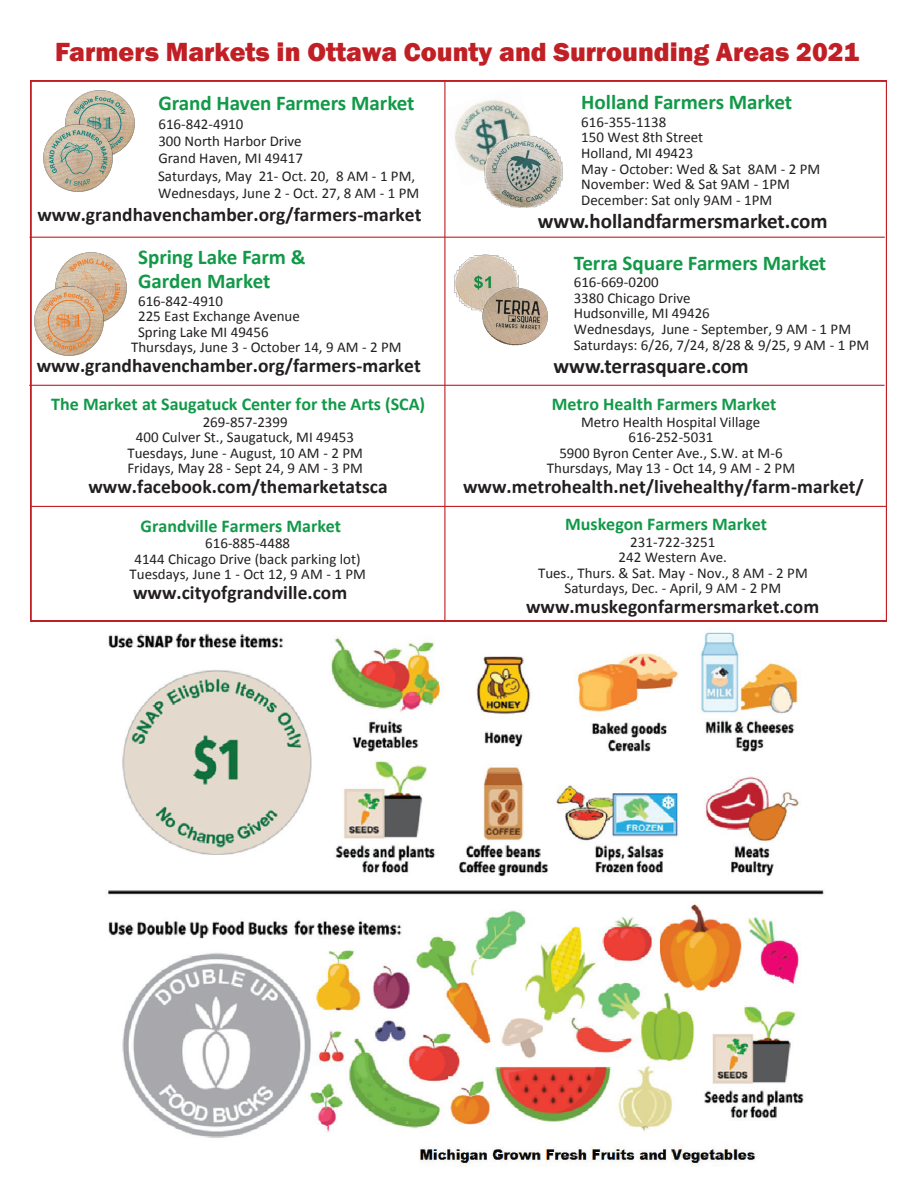
<style>
.page{position:relative;width:918px;height:1188px;background:#fff}
.page>*{position:absolute;margin:0;border:0;box-sizing:border-box;transform-origin:0 0}
.t1{font:800 27px "Franklin Gothic";color:#c02025}
.t2{font:700 21.15px "Calibri";letter-spacing:-.005em;color:#129948}
.t3{font:700 21.15px "Calibri";letter-spacing:-.005em;color:#231f20}
.t4{font:700 21px/24.5px "Calibri";letter-spacing:-.005em;color:#129948}
.t5{font:700 21px "Calibri";color:#231f20}
.t6{font:700 19.5px "Calibri";color:#231f20}
.t7{font:700 18px "Calibri";color:#129948}
.t8{font:15px/15.6px "Calibri";color:#231f20;text-align:center}
</style>
<div class="page">
<img style="left:102px;top:621px;width:730px;height:545px">
<svg style="left:31px;top:81px;width:856px;height:540px"></svg>
<img style="left:55px;top:252px;width:72px;height:71px">
<img style="left:33px;top:287px;width:71px;height:69px">
<hr style="left:29px;top:237px;width:856px;height:1px;background:#c02025">
<img style="left:439px;top:85px;width:103px;height:102px">
<img style="left:484px;top:134px;width:81px;height:73px">
<hr style="left:444px;top:81px;width:1px;height:540px;background:#c02025">
<img style="left:448px;top:249px;width:76px;height:68px">
<img style="left:482px;top:288px;width:67px;height:61px">
<img style="left:64px;top:89px;width:71px;height:69px">
<img style="left:43px;top:124px;width:70px;height:68px">
<hr style="left:29px;top:385px;width:856px;height:1px;background:#c02025">
<hr style="left:31px;top:506px;width:855px;height:1px;background:#c02025">
<h1 class="t1" style="left:55px;top:36px;width:805px">Farmers Markets in Ottawa County and Surrounding Areas 2021</h1>
<h2 class="t2" style="left:158px;top:94px;width:258px">Grand Haven Farmers Market</h2>
<p class="t8" style="left:158px;top:116px;width:263px;line-height:17.4px;text-align:left">616-842-4910<br>300 North Harbor Drive<br>Grand Haven, MI 49417<br>Saturdays, May 21- Oct. 20, 8 AM - 1 PM,<br>Wednesdays, June 2 - Oct. 27, 8 AM - 1 PM</p>
<h3 class="t6" style="left:37px;top:206px;width:386px">www.grandhavenchamber.org/farmers-market</h3>
<h3 class="t4" style="left:138px;top:246px;width:169px">Spring Lake Farm &amp;<br>Garden Market</h3>
<p class="t8" style="left:138px;top:294px;width:87px">616-842-4910</p>
<p class="t8" style="left:138px;top:310px;width:163px">225 East Exchange Avenue</p>
<p class="t8" style="left:138px;top:325px;width:132px">Spring Lake MI 49456</p>
<p class="t8" style="left:131px;top:341px;width:272px">Thursdays, June 3 - October 14, 9 AM - 2 PM</p>
<h3 class="t6" style="left:37px;top:357px;width:386px">www.grandhavenchamber.org/farmers-market</h3>
<p class="t7" style="left:51px;top:397px;width:375px">The Market at Saugatuck Center for the Arts (SCA)</p>
<p class="t8" style="left:127px;top:415px;width:237px">269-857-2399<br>400 Culver St., Saugatuck, MI 49453<br>Tuesdays, June - August, 10 AM - 2 PM<br>Fridays, May 28 - Sept 24, 9 AM - 3 PM</p>
<h3 class="t6" style="left:88px;top:478px;width:301px">www.facebook.com/themarketatsca</h3>
<p class="t7" style="left:141px;top:518px;width:202px">Grandville Farmers Market</p>
<p class="t8" style="left:130px;top:537px;width:238px">616-885-4488<br>4144 Chicago Drive (back parking lot)<br>Tuesdays, June 1 - Oct 12, 9 AM - 1 PM</p>
<h3 class="t6" style="left:133px;top:584px;width:215px">www.cityofgrandville.com</h3>
<h2 class="t2" style="left:581px;top:93px;width:212px">Holland Farmers Market</h2>
<p class="t8" style="left:581px;top:115px;width:241px;text-align:left">616-355-1138<br>150 West 8th Street<br>Holland, MI 49423<br>May - October: Wed &amp; Sat 8AM - 2 PM<br>November: Wed &amp; Sat 9AM - 1PM<br>December: Sat only 9AM - 1PM</p>
<h3 class="t5" style="left:538px;top:213px;width:291px">www.hollandfarmersmarket.com</h3>
<h3 class="t4" style="left:574px;top:252px;width:254px">Terra Square Farmers Market</h3>
<p class="t8" style="left:574px;top:276px;width:297px;text-align:left">616-669-0200<br>3380 Chicago Drive<br>Hudsonville, MI 49426<br>Wednesdays, June - September, 9 AM - 1 PM<br>Saturdays: 6/26, 7/24, 8/28 &amp; 9/25, 9 AM - 1 PM</p>
<h2 class="t3" style="left:553px;top:357px;width:197px">www.terrasquare.com</h2>
<p class="t7" style="left:552px;top:397px;width:226px">Metro Health Farmers Market</p>
<p class="t8" style="left:547px;top:415px;width:250px">Metro Health Hospital Village<br>616-252-5031<br>5900 Byron Center Ave., S.W. at M-6<br>Thursdays, May 13 - Oct 14, 9 AM - 2 PM</p>
<h3 class="t6" style="left:463px;top:478px;width:402px">www.metrohealth.net/livehealthy/farm-market/</h3>
<p class="t7" style="left:565px;top:516px;width:203px">Muskegon Farmers Market</p>
<p class="t8" style="left:538px;top:535px;width:271px">231-722-3251<br>242 Western Ave.<br>Tues., Thurs. &amp; Sat. May - Nov., 8 AM - 2 PM<br>Saturdays, Dec. - April, 9 AM - 2 PM</p>
<h3 class="t6" style="left:526px;top:598px;width:295px">www.muskegonfarmersmarket.com</h3>
</div>
